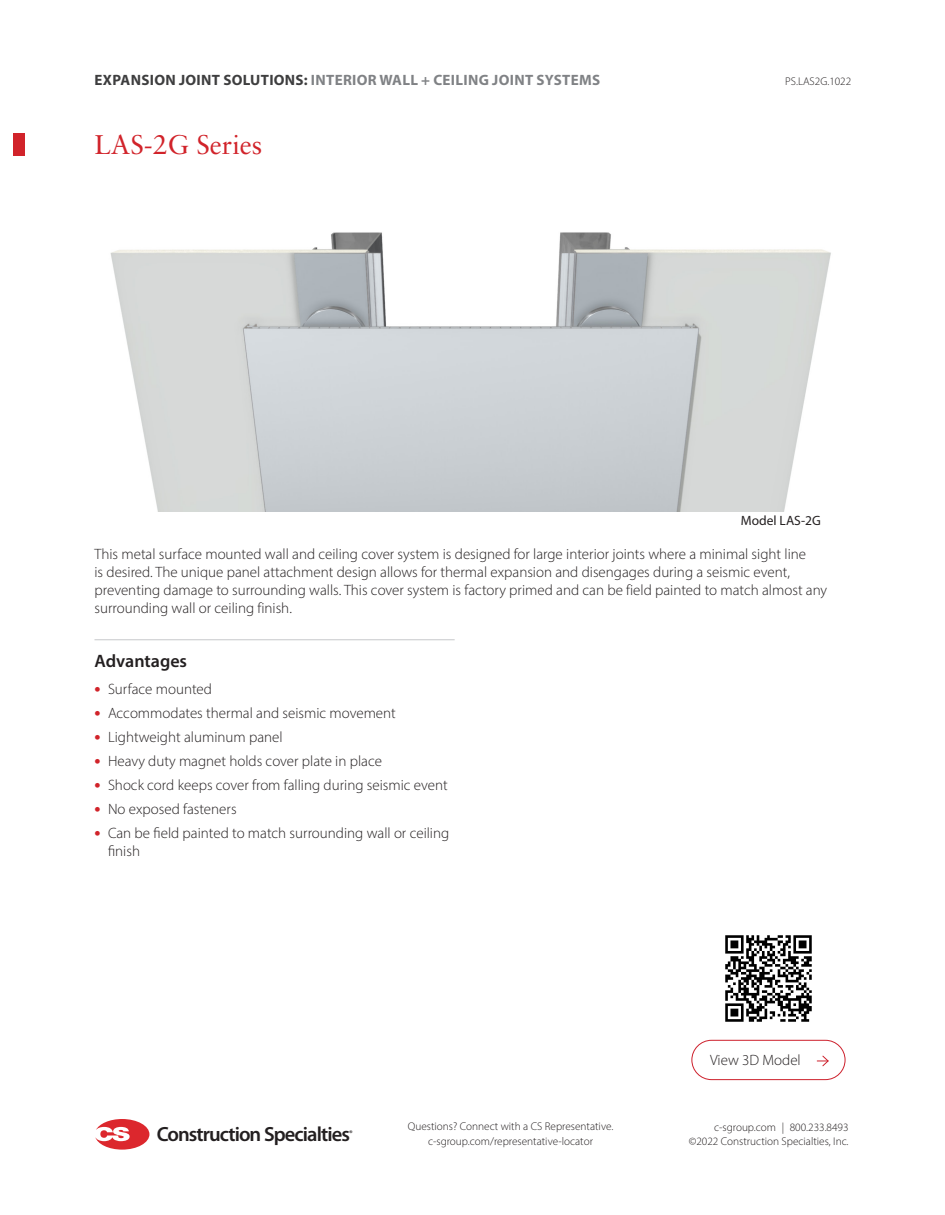
<style>
.page{position:relative;width:945px;height:1215px;background:#fff}
.page>*{position:absolute;margin:0;border:0;box-sizing:border-box;transform-origin:0 0}
.Red_Title{font:27px "Sabon LT Pro";color:#d1232a}
.t1{font:600 20.55px "Myriad Pro";letter-spacing:-.045em;color:#231f20}
.Bullet_List_Subhead{font:600 18px "Myriad Pro";color:#231f20}
.Intro_paragraph{font:300 15px/18px "Myriad Pro";color:#231f20}
.t2{font:700 15px "Myriad Pro";letter-spacing:.02em;color:#808285}
.Paragraph_2_Style{font:300 15px "Myriad Pro";color:#231f20}
.t3{font:13.5px "Myriad Pro";color:#231f20}
.t4{font:300 11.25px/14.2px "Myriad Pro";color:#231f20;text-align:center}
.t5{font:600 8.25px "Myriad Pro";color:#231f20}
.s1{color:#3e3e3f}
.s2{font-weight:700;font-size:18px;color:#d1232a}
</style>
<div class="page">
<div style="left:14px;top:133px;width:11px;height:22px;background:#d1232a"></div>
<svg style="left:95px;top:1119px;width:54px;height:31px"></svg>
<img style="left:110px;top:232px;width:721px;height:280px">
<hr style="left:94px;top:640px;width:361px;height:1px;background:#c7c8ca">
<img style="left:725px;top:935px;width:87px;height:87px">
<div style="left:692px;top:1040px;width:153px;height:40px;border:1px solid #cd202c;border-radius:20px"></div>
<svg style="left:817px;top:1055px;width:12px;height:12px"></svg>
<p class="t2" style="left:95px;top:70px;width:507px"><span class="s1">EXPANSION JOINT SOLUTIONS:</span> INTERIOR WALL + CEILING JOINT SYSTEMS</p>
<p class="t4" style="left:785px;top:74px;width:68px">PS.LAS2G.1022</p>
<p class="Red_Title" style="left:94px;top:128px;width:169px">LAS-2G Series</p>
<p class="t3" style="left:741px;top:512px;width:81px">Model LAS-2G</p>
<p class="Intro_paragraph" style="left:94px;top:544px;width:734px">This metal surface mounted wall and ceiling cover system is designed for large interior joints where a minimal sight line<br>is desired. The unique panel attachment design allows for thermal expansion and disengages during a seismic event, preventing damage to surrounding walls. This cover system is factory primed and can be field painted to match almost any surrounding wall or ceiling finish.</p>
<p class="Bullet_List_Subhead" style="left:94px;top:649px;width:94px">Advantages</p>
<p class="Intro_paragraph" style="left:94px;top:680px;width:119px"><span class="s2">•</span> Surface mounted</p>
<p class="Intro_paragraph" style="left:94px;top:704px;width:303px"><span class="s2">•</span> Accommodates thermal and seismic movement</p>
<p class="Intro_paragraph" style="left:94px;top:728px;width:190px"><span class="s2">•</span> Lightweight aluminum panel</p>
<p class="Intro_paragraph" style="left:94px;top:752px;width:289px"><span class="s2">•</span> Heavy duty magnet holds cover plate in place</p>
<p class="Intro_paragraph" style="left:94px;top:776px;width:355px"><span class="s2">•</span> Shock cord keeps cover from falling during seismic event</p>
<p class="Intro_paragraph" style="left:94px;top:800px;width:144px"><span class="s2">•</span> No exposed fasteners</p>
<p class="Intro_paragraph" style="left:108px;top:824px;width:343px;text-indent:-14px"><span class="s2">•</span> Can be field painted to match surrounding wall or ceiling finish</p>
<p class="Paragraph_2_Style" style="left:710px;top:1051px;width:92px">View 3D Model</p>
<p class="t4" style="left:408px;top:1119px;width:207px">Questions? Connect with a CS Representative. c-sgroup.com/representative-locator</p>
<p class="t4" style="left:714px;top:1120px;width:136px">c-sgroup.com | 800.233.8493</p>
<h2 class="t1" style="left:157px;top:1121px;width:195px">Construction Specialties</h2>
<p class="t4" style="left:689px;top:1134px;width:161px">©2022 Construction Specialties, Inc.</p>
<p class="t5" style="left:349px;top:1128px;width:5px">®</p>
</div>
